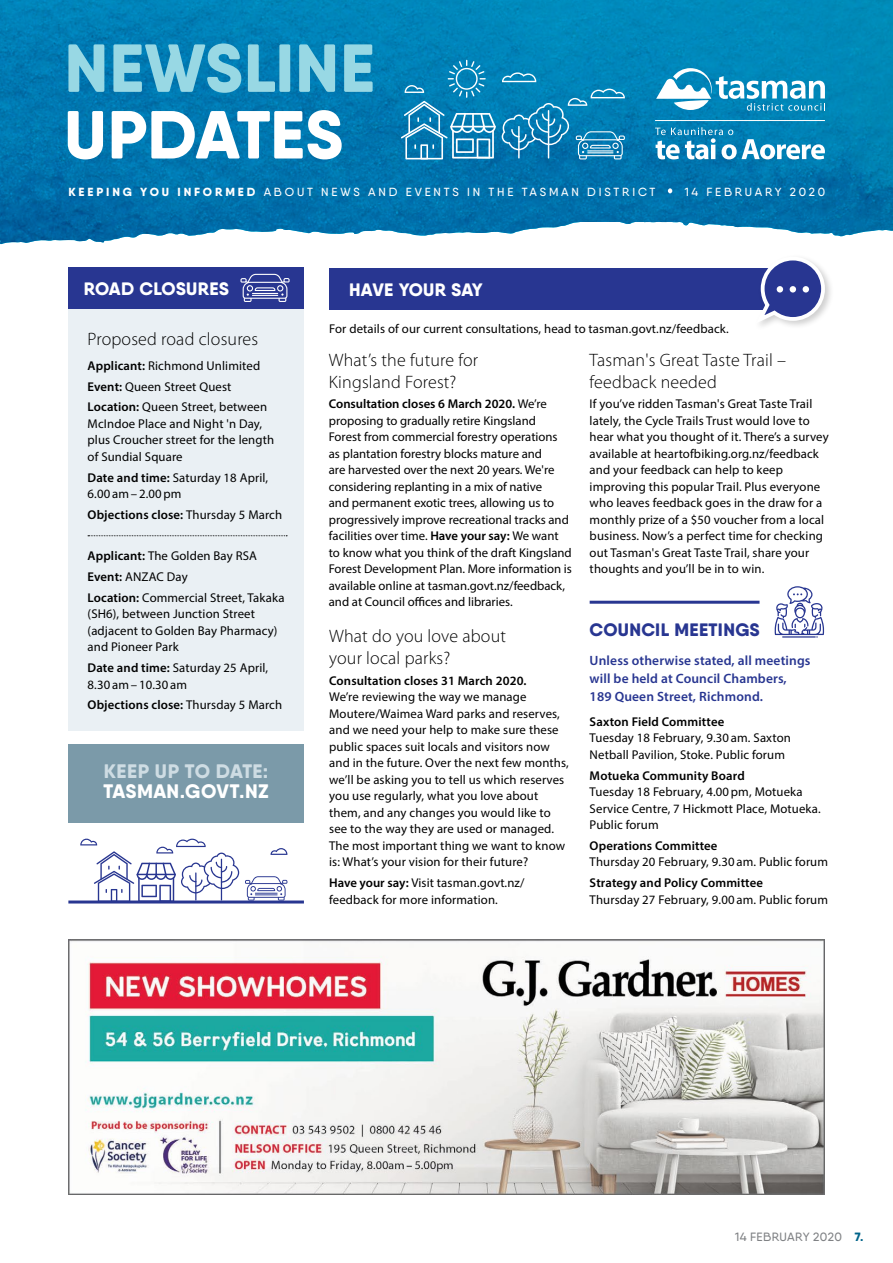
<style>
.page{position:relative;width:893px;height:1263px;background:#fff}
.page>*{position:absolute;margin:0;border:0;box-sizing:border-box;transform-origin:0 0}
.t1{font:800 19.5px "Qanelas Soft DEMO";letter-spacing:.015em;color:#fff}
.t2{font:800 19.5px "Qanelas Soft DEMO";letter-spacing:.01em;color:#cedce3}
.t3{font:300 18px/21.6px "Myriad Pro";letter-spacing:.01em;color:#000}
.t4{font:800 18px "Qanelas Soft DEMO";letter-spacing:.015em;color:#fff}
.t5{font:800 18px "Qanelas Soft DEMO";letter-spacing:.02em;color:#283691}
.t6{font:600 13.5px/18px "Myriad Pro";letter-spacing:.01em;color:#283691}
.t7{font:12.75px/16.5px "Myriad Pro";letter-spacing:.01em;color:#000}
.t8{font:600 12.75px "Myriad Pro";letter-spacing:.01em;color:#000}
.t9{font:500 12px "Qanelas Soft DEMO";letter-spacing:.025em;color:#808285}
.t10{font:500 11.7px "Qanelas Soft DEMO";letter-spacing:.23em;color:#fff}
.s1{font-weight:800}
.s2{font-weight:600}
.s3{font-weight:400}
.s4{font-weight:800;color:#00648a}
</style>
<div class="page">
<img style="left:0;top:0;width:893px;height:105px">
<svg style="left:0;top:105px;width:893px;height:139px;fill:#0073ac"></svg>
<img style="left:206px;top:106px;width:568px;height:31px">
<svg style="left:68px;top:110px;width:274px;height:49px"></svg>
<svg style="left:68px;top:43px;width:305px;height:50px"></svg>
<svg style="left:668px;top:188px;width:4px;height:5px"></svg>
<svg style="left:502px;top:89px;width:123px;height:70px"></svg>
<svg style="left:502px;top:72px;width:34px;height:10px"></svg>
<svg style="left:401px;top:60px;width:95px;height:99px"></svg>
<svg style="left:656px;top:68px;width:169px;height:43px"></svg>
<hr style="left:655px;top:120px;width:170px;height:1px;background:#fff">
<svg style="left:655px;top:127px;width:170px;height:32px"></svg>
<svg style="left:774px;top:586px;width:50px;height:52px"></svg>
<hr style="left:590px;top:601px;width:169px;height:3px;background:#283691">
<div style="left:329px;top:268px;width:466px;height:41px;background:#283691"></div>
<div style="left:754px;top:253px;width:80px;height:78px;background:#000;opacity:.19"></div>
<svg style="left:752px;top:255px;width:75px;height:73px"></svg>
<div style="left:777px;top:286px;width:6px;height:7px;background:#fff;border-radius:50%"></div>
<div style="left:790px;top:286px;width:6px;height:7px;background:#fff;border-radius:50%"></div>
<div style="left:803px;top:286px;width:6px;height:7px;background:#fff;border-radius:50%"></div>
<div style="left:69px;top:744px;width:235px;height:78px;background:#7b9aa9"></div>
<div style="left:68px;top:303px;width:236px;height:427px;background:#eaf0f4"></div>
<div style="left:68px;top:267px;width:236px;height:42px;background:#283691"></div>
<svg style="left:240px;top:274px;width:50px;height:28px"></svg>
<svg style="left:88px;top:535px;width:199px;height:1px"></svg>
<img style="left:68px;top:940px;width:757px;height:255px">
<hr style="left:68px;top:900px;width:236px;height:3px;background:#283691">
<svg style="left:245px;top:876px;width:42px;height:24px"></svg>
<svg style="left:80px;top:839px;width:159px;height:62px"></svg>
<svg style="left:271px;top:848px;width:16px;height:7px"></svg>
<p class="t10" style="left:68px;top:186px;width:589px"><span class="s1">KEEPING YOU INFORMED</span> ABOUT NEWS AND EVENTS IN THE TASMAN DISTRICT</p>
<p class="t10" style="left:685px;top:186px;width:142px">14 FEBRUARY 2020</p>
<h2 class="t4" style="left:84px;top:281px;width:146px">ROAD CLOSURES</h2>
<h2 class="t3" style="left:88px;top:328px;width:172px">Proposed road closures</h2>
<p class="t7" style="left:88px;top:355px;width:181px;line-height:20.7px"><span class="s2">Applicant:</span> Richmond Unlimited<br><span class="s2">Event:</span> Queen Street Quest<br><span class="s2">Location:</span> Queen Street, between</p>
<p class="t7" style="left:88px;top:415px;width:188px">McIndoe Place and Night 'n Day, plus Croucher street for the length of Sundial Square</p>
<p class="t7" style="left:88px;top:469px;width:182px"><span class="s2">Date and time:</span> Saturday 18 April,<br>6.00 am – 2.00 pm</p>
<p class="t8" style="left:88px;top:506px;width:196px">Objections close: <span class="s3">Thursday 5 March</span></p>
<p class="t7" style="left:88px;top:546px;width:198px;line-height:20.7px"><span class="s2">Applicant:</span> The Golden Bay RSA<br><span class="s2">Event:</span> ANZAC Day<br><span class="s2">Location:</span> Commercial Street, Takaka</p>
<p class="t7" style="left:88px;top:606px;width:191px">(SH6), between Junction Street (adjacent to Golden Bay Pharmacy) and Pioneer Park</p>
<p class="t7" style="left:88px;top:659px;width:182px"><span class="s2">Date and time:</span> Saturday 25 April,<br>8.30 am – 10.30 am</p>
<p class="t8" style="left:88px;top:697px;width:196px">Objections close: <span class="s3">Thursday 5 March</span></p>
<h1 class="t2" style="left:104px;top:762px;width:166px">KEEP UP TO DATE:</h1>
<h1 class="t1" style="left:103px;top:783px;width:167px">TASMAN.GOVT.NZ</h1>
<h2 class="t4" style="left:349px;top:281px;width:135px">HAVE YOUR SAY</h2>
<p class="t7" style="left:329px;top:320px;width:401px">For details of our current consultations, head to tasman.govt.nz/feedback.</p>
<h2 class="t3" style="left:329px;top:349px;width:151px">What’s the future for<br>Kingsland Forest?</h2>
<p class="t7" style="left:329px;top:396px;width:245px"><span class="s2">Consultation closes 6 March 2020.</span> We’re proposing to gradually retire Kingsland<br>Forest from commercial forestry operations as plantation forestry blocks mature and<br>are harvested over the next 20 years. We're considering replanting in a mix of native<br>and permanent exotic trees, allowing us to progressively improve recreational tracks and facilities over time. <span class="s2">Have your say:</span> We want to know what you think of the draft Kingsland Forest Development Plan. More information is available online at tasman.govt.nz/feedback, and at Council offices and libraries.</p>
<h2 class="t3" style="left:329px;top:625px;width:178px">What do you love about your local parks?</h2>
<p class="t8" style="left:329px;top:672px;width:199px">Consultation closes 31 March 2020.</p>
<p class="t7" style="left:329px;top:688px;width:241px">We’re reviewing the way we manage Moutere/Waimea Ward parks and reserves, and we need your help to make sure these public spaces suit locals and visitors now and in the future. Over the next few months, we’ll be asking you to tell us which reserves you use regularly, what you love about them, and any changes you would like to see to the way they are used or managed.<br>The most important thing we want to know is: What’s your vision for their future?</p>
<p class="t7" style="left:329px;top:874px;width:197px"><span class="s2">Have your say:</span> Visit tasman.govt.nz/ feedback for more information.</p>
<h2 class="t3" style="left:590px;top:349px;width:198px">Tasman's Great Taste Trail – feedback needed</h2>
<p class="t7" style="left:590px;top:396px;width:241px">If you’ve ridden Tasman's Great Taste Trail lately, the Cycle Trails Trust would love to hear what you thought of it. There’s a survey available at heartofbiking.org.nz/feedback and your feedback can help to keep improving this popular Trail. Plus everyone who leaves feedback goes in the draw for a monthly prize of a $50 voucher from a local business. Now’s a perfect time for checking out Tasman's Great Taste Trail, share your thoughts and you’ll be in to win.</p>
<h2 class="t5" style="left:590px;top:621px;width:171px">COUNCIL MEETINGS</h2>
<p class="t6" style="left:590px;top:651px;width:222px">Unless otherwise stated, all meetings will be held at Council Chambers,<br>189 Queen Street, Richmond.</p>
<p class="t8" style="left:590px;top:713px;width:136px">Saxton Field Committee</p>
<p class="t7" style="left:590px;top:729px;width:203px">Tuesday 18 February, 9.30 am. Saxton<br>Netball Pavilion, Stoke. Public forum</p>
<p class="t8" style="left:590px;top:767px;width:157px">Motueka Community Board</p>
<p class="t7" style="left:590px;top:783px;width:233px">Tuesday 18 February, 4.00 pm, Motueka<br>Service Centre, 7 Hickmott Place, Motueka.<br>Public forum</p>
<p class="t8" style="left:590px;top:837px;width:129px">Operations Committee</p>
<p class="t7" style="left:590px;top:853px;width:240px">Thursday 20 February, 9.30 am. Public forum</p>
<p class="t8" style="left:590px;top:875px;width:175px">Strategy and Policy Committee</p>
<p class="t7" style="left:590px;top:891px;width:240px">Thursday 27 February, 9.00 am. Public forum</p>
<p class="t9" style="left:735px;top:1231px;width:130px">14 FEBRUARY 2020 <span class="s4">7.</span></p>
</div>
